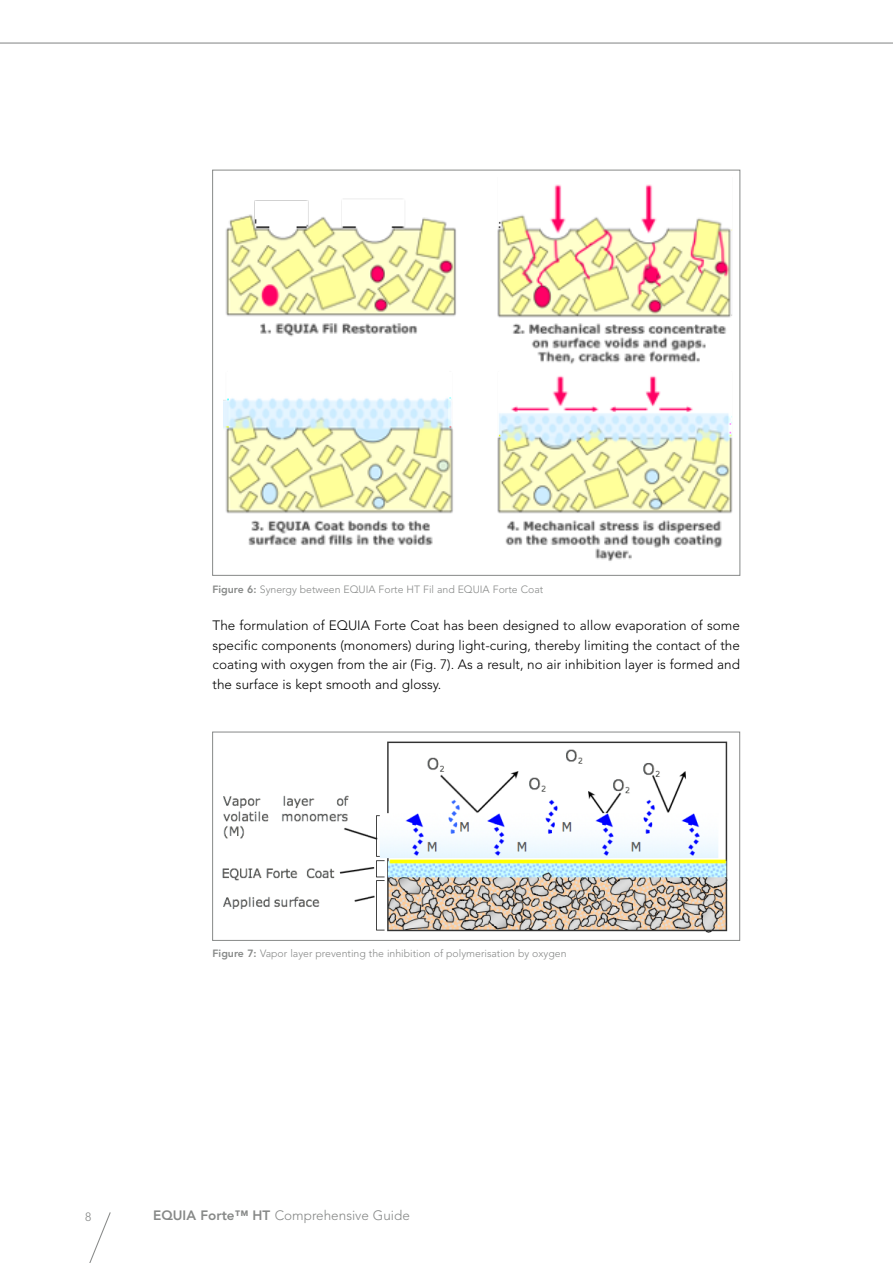
<style>
.page{position:relative;width:893px;height:1263px;background:#fff}
.page>*{position:absolute;margin:0;border:0;box-sizing:border-box;transform-origin:0 0}
.t1{font:300 13.5px/19.5px "Avenir LT Std";color:#000;text-align:justify}
.t2{font:300 13.5px "Avenir LT Std";color:#878988}
.t3{font:300 12px "Avenir LT Std";color:#878988}
.t4{font:300 10.5px "Avenir LT Std";color:#878988}
.s1{font-weight:800}
</style>
<div class="page">
<svg style="left:89px;top:1212px;width:22px;height:51px"></svg>
<hr style="left:0;top:43px;width:893px;height:1px;background:#878988">
<img style="left:223px;top:184px;width:510px;height:377px">
<img style="left:222px;top:741px;width:506px;height:192px">
<div style="left:212px;top:732px;width:528px;height:208px;border:1px solid #878988"></div>
<p class="t4" style="left:212px;top:583px;width:332px"><span class="s1">Figure 6:</span> Synergy between EQUIA Forte HT Fil and EQUIA Forte Coat</p>
<p class="t1" style="left:213px;top:616px;width:529px">The formulation of EQUIA Forte Coat has been designed to allow evaporation of some specific components (monomers) during light-curing, thereby limiting the contact of the coating with oxygen from the air (Fig. 7). As a result, no air inhibition layer is formed and the surface is kept smooth and glossy.</p>
<p class="t4" style="left:213px;top:947px;width:355px"><span class="s1">Figure 7:</span> Vapor layer preventing the inhibition of polymerisation by oxygen</p>
<p class="t3" style="left:85px;top:1210px;width:8px">8</p>
<p class="t2" style="left:153px;top:1208px;width:258px"><span class="s1">EQUIA Forte™ HT</span> Comprehensive Guide</p>
</div>
